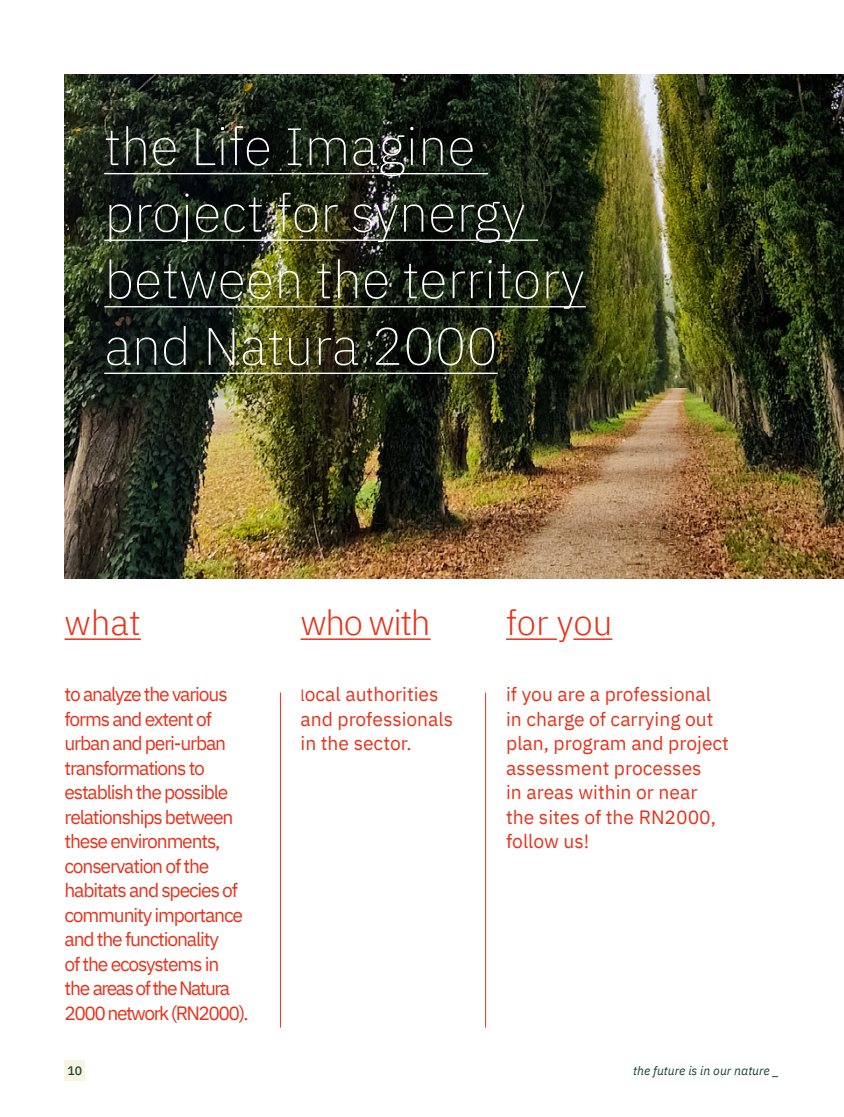
<style>
.page{position:relative;width:844px;height:1117px;background:#fff}
.page>*{position:absolute;margin:0;border:0;box-sizing:border-box;transform-origin:0 0}
.t1{font:200 52.5px/66.5px "IBM Plex Sans";color:#fff}
.t2{font:300 35px "IBM Plex Sans";letter-spacing:-.005em;color:#e6331c}
.t3{font:19.25px/24.5px "IBM Plex Sans";letter-spacing:-.06em;color:#e6331c}
.t4{font:19.25px/24.5px "IBM Plex Sans";color:#e6331c}
.t5{font:italic 12.25px "IBM Plex Sans";color:#1f4036}
.t6{font:500 12.25px "IBM Plex Sans";color:#1f4036}
.s1{font-size:15.75px}
</style>
<div class="page">
<hr style="left:64px;top:638px;width:77px;height:1px;background:#e6331c">
<img style="left:64px;top:74px;width:779px;height:504px">
<hr style="left:300px;top:638px;width:130px;height:1px;background:#e6331c">
<hr style="left:506px;top:638px;width:50px;height:1px;background:#e6331c">
<hr style="left:573px;top:638px;width:39px;height:1px;background:#e6331c">
<hr style="left:104px;top:173px;width:384px;height:1px;background:#fff">
<hr style="left:104px;top:239px;width:434px;height:2px;background:#fff">
<hr style="left:104px;top:306px;width:481px;height:1px;background:#fff">
<hr style="left:104px;top:372px;width:393px;height:2px;background:#fff">
<hr style="left:280px;top:692px;width:1px;height:335px;background:#e6331c">
<hr style="left:485px;top:692px;width:1px;height:335px;background:#e6331c">
<div style="left:64px;top:1060px;width:21px;height:20px;background:#f6f5e2"></div>
<h1 class="t1" style="left:104px;top:109px;width:482px">the Life Imagine project for synergy between the territory and Natura 2000</h1>
<h2 class="t2" style="left:64px;top:595px;width:78px">what</h2>
<p class="t3" style="left:64px;top:680px;width:186px">to analyze the various forms and extent of urban and peri-urban transformations to establish the possible relationships between these environments, conservation of the habitats and species of community importance and the functionality<br>of the ecosystems in the areas of the Natura<br>2000 network (RN2000).</p>
<h2 class="t2" style="left:300px;top:595px;width:131px">who with</h2>
<p class="t4" style="left:300px;top:680px;width:154px"><span class="s1">l</span>ocal authorities and professionals in the sector.</p>
<h2 class="t2" style="left:506px;top:595px;width:108px">for you</h2>
<p class="t4" style="left:506px;top:680px;width:224px">if you are a professional in charge of carrying out plan, program and project assessment processes<br>in areas within or near the sites of the RN2000, follow us!</p>
<p class="t6" style="left:68px;top:1060px;width:16px">10</p>
<p class="t5" style="left:633px;top:1060px;width:148px">the future is in our nature _</p>
</div>
